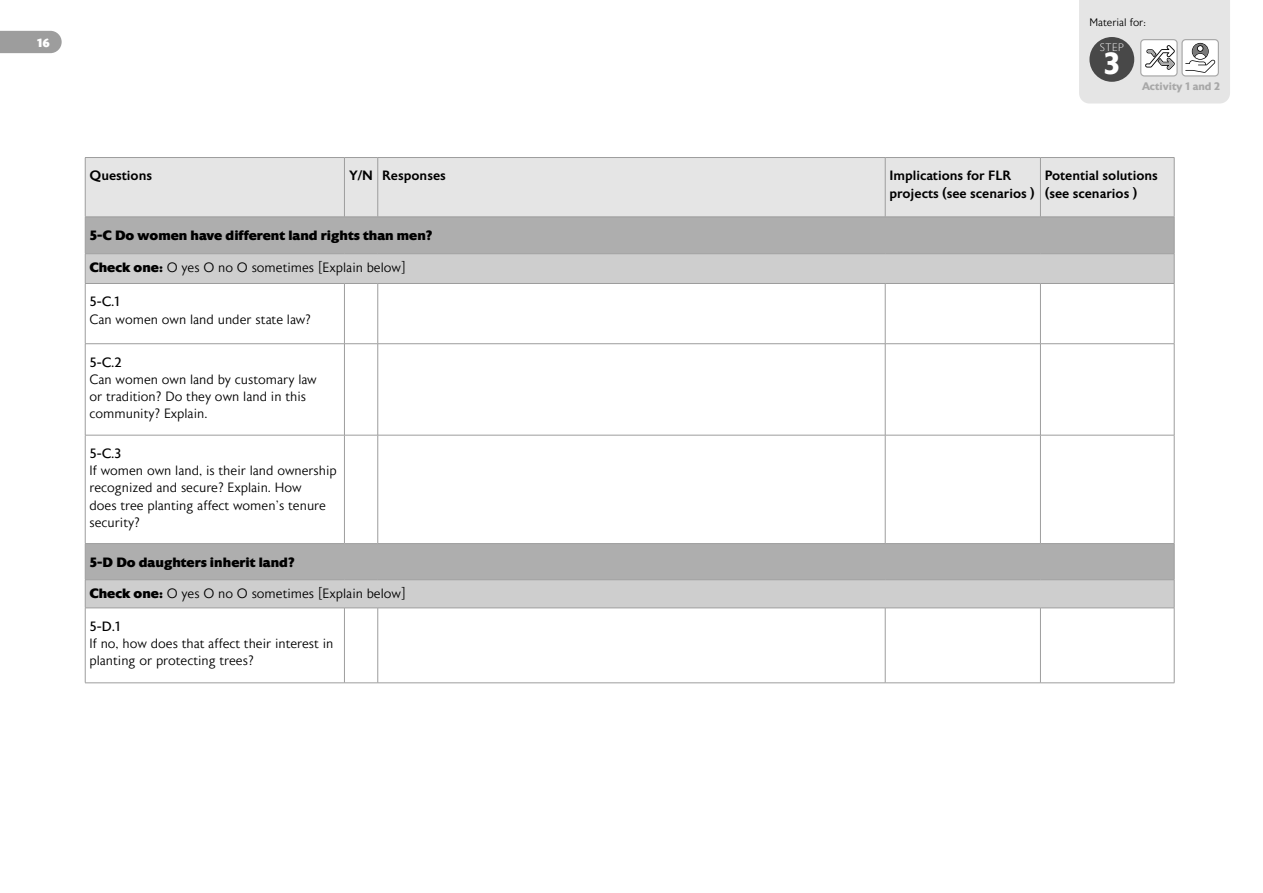
<style>
.page{position:relative;width:1263px;height:893px;background:#fff}
.page>*{position:absolute;margin:0;border:0;box-sizing:border-box;transform-origin:0 0}
.t1{font:700 30.6px "Astoria Sans";color:#fff}
.t2{font:300 13.5px/17.2px "Astoria Sans";color:#000}
.t3{font:500 13.5px/17.2px "Astoria Sans";color:#000}
.t4{font:800 13.5px "Astoria Sans";color:#000}
.t5{font:13.5px "Astoria Sans";color:#000}
.t6{font:800 12px "Astoria Sans";color:#fff}
.t7{font:700 10.95px "Astoria Sans";color:#a8a8a8}
.t8{font:300 10.95px "Astoria Sans";color:#000}
.t9{font:200 10.8px "Astoria Sans";color:#fff}
.s1{font-weight:800}
</style>
<div class="page">
<svg style="left:0;top:31px;width:62px;height:22px"></svg>
<div style="left:86px;top:158px;width:1088px;height:59px;background:#e5e5e5"></div>
<div style="left:86px;top:218px;width:1088px;height:35px;background:#aeaeae"></div>
<svg style="left:86px;top:254px;width:1088px;height:354px"></svg>
<div style="left:344px;top:435px;width:34px;height:109px;background:#fff"></div>
<hr style="left:85px;top:217px;width:1px;height:37px;background:#9d9d9d">
<hr style="left:1174px;top:217px;width:1px;height:37px;background:#9d9d9d">
<hr style="left:85px;top:543px;width:259px;height:1px;background:#9d9d9d">
<hr style="left:85px;top:544px;width:1px;height:35px;background:#9d9d9d">
<hr style="left:344px;top:543px;width:34px;height:1px;background:#9d9d9d">
<hr style="left:378px;top:543px;width:507px;height:1px;background:#9d9d9d">
<hr style="left:885px;top:543px;width:155px;height:1px;background:#9d9d9d">
<hr style="left:1040px;top:543px;width:134px;height:1px;background:#9d9d9d">
<hr style="left:1174px;top:544px;width:1px;height:35px;background:#9d9d9d">
<hr style="left:85px;top:157px;width:259px;height:1px;background:#9d9d9d">
<hr style="left:85px;top:158px;width:1px;height:59px;background:#9d9d9d">
<hr style="left:344px;top:157px;width:34px;height:1px;background:#9d9d9d">
<hr style="left:344px;top:158px;width:1px;height:59px;background:#9d9d9d">
<hr style="left:378px;top:157px;width:507px;height:1px;background:#9d9d9d">
<hr style="left:377px;top:158px;width:1px;height:59px;background:#9d9d9d">
<hr style="left:885px;top:157px;width:155px;height:1px;background:#9d9d9d">
<hr style="left:885px;top:158px;width:1px;height:59px;background:#9d9d9d">
<hr style="left:1040px;top:157px;width:134px;height:1px;background:#9d9d9d">
<hr style="left:1040px;top:158px;width:1px;height:59px;background:#9d9d9d">
<hr style="left:1174px;top:158px;width:1px;height:59px;background:#9d9d9d">
<hr style="left:85px;top:217px;width:259px;height:1px;background:#9d9d9d">
<hr style="left:344px;top:217px;width:34px;height:1px;background:#9d9d9d">
<hr style="left:378px;top:217px;width:507px;height:1px;background:#9d9d9d">
<hr style="left:885px;top:217px;width:155px;height:1px;background:#9d9d9d">
<hr style="left:1040px;top:217px;width:134px;height:1px;background:#9d9d9d">
<hr style="left:85px;top:253px;width:259px;height:1px;background:#9d9d9d">
<svg style="left:85px;top:254px;width:1px;height:29px"></svg>
<hr style="left:344px;top:253px;width:34px;height:1px;background:#9d9d9d">
<hr style="left:378px;top:253px;width:507px;height:1px;background:#9d9d9d">
<hr style="left:885px;top:253px;width:155px;height:1px;background:#9d9d9d">
<hr style="left:1040px;top:253px;width:134px;height:1px;background:#9d9d9d">
<svg style="left:1174px;top:254px;width:1px;height:29px"></svg>
<hr style="left:85px;top:283px;width:259px;height:1px;background:#9d9d9d">
<hr style="left:344px;top:283px;width:34px;height:1px;background:#9d9d9d">
<hr style="left:378px;top:283px;width:507px;height:1px;background:#9d9d9d">
<hr style="left:885px;top:283px;width:155px;height:1px;background:#9d9d9d">
<hr style="left:1040px;top:283px;width:134px;height:1px;background:#9d9d9d">
<hr style="left:85px;top:343px;width:259px;height:1px;background:#9d9d9d">
<hr style="left:344px;top:343px;width:34px;height:1px;background:#9d9d9d">
<hr style="left:378px;top:343px;width:507px;height:1px;background:#9d9d9d">
<hr style="left:885px;top:343px;width:155px;height:1px;background:#9d9d9d">
<hr style="left:1040px;top:343px;width:134px;height:1px;background:#9d9d9d">
<hr style="left:85px;top:435px;width:259px;height:1px;background:#9d9d9d">
<hr style="left:344px;top:435px;width:34px;height:1px;background:#9d9d9d">
<hr style="left:378px;top:435px;width:507px;height:1px;background:#9d9d9d">
<hr style="left:885px;top:435px;width:155px;height:1px;background:#9d9d9d">
<hr style="left:1040px;top:435px;width:134px;height:1px;background:#9d9d9d">
<hr style="left:85px;top:579px;width:259px;height:1px;background:#9d9d9d">
<svg style="left:85px;top:580px;width:1px;height:28px"></svg>
<hr style="left:344px;top:579px;width:34px;height:1px;background:#9d9d9d">
<hr style="left:378px;top:579px;width:507px;height:1px;background:#9d9d9d">
<hr style="left:885px;top:579px;width:155px;height:1px;background:#9d9d9d">
<hr style="left:1040px;top:579px;width:134px;height:1px;background:#9d9d9d">
<svg style="left:1174px;top:580px;width:1px;height:28px"></svg>
<hr style="left:85px;top:608px;width:259px;height:1px;background:#9d9d9d">
<hr style="left:344px;top:608px;width:34px;height:1px;background:#9d9d9d">
<hr style="left:378px;top:608px;width:507px;height:1px;background:#9d9d9d">
<hr style="left:885px;top:608px;width:155px;height:1px;background:#9d9d9d">
<hr style="left:1040px;top:608px;width:134px;height:1px;background:#9d9d9d">
<hr style="left:85px;top:683px;width:259px;height:1px;background:#9d9d9d">
<hr style="left:344px;top:683px;width:34px;height:1px;background:#9d9d9d">
<hr style="left:378px;top:683px;width:507px;height:1px;background:#9d9d9d">
<hr style="left:885px;top:683px;width:155px;height:1px;background:#9d9d9d">
<hr style="left:1040px;top:683px;width:134px;height:1px;background:#9d9d9d">
<hr style="left:85px;top:284px;width:1px;height:60px;background:#9d9d9d">
<hr style="left:85px;top:344px;width:1px;height:91px;background:#9d9d9d">
<hr style="left:85px;top:435px;width:1px;height:108px;background:#9d9d9d">
<hr style="left:85px;top:608px;width:1px;height:75px;background:#9d9d9d">
<hr style="left:1040px;top:284px;width:1px;height:60px;background:#9d9d9d">
<hr style="left:1174px;top:284px;width:1px;height:60px;background:#9d9d9d">
<hr style="left:1040px;top:344px;width:1px;height:91px;background:#9d9d9d">
<hr style="left:1174px;top:344px;width:1px;height:91px;background:#9d9d9d">
<hr style="left:1040px;top:435px;width:1px;height:108px;background:#9d9d9d">
<hr style="left:1174px;top:435px;width:1px;height:108px;background:#9d9d9d">
<hr style="left:1040px;top:608px;width:1px;height:75px;background:#9d9d9d">
<hr style="left:1174px;top:608px;width:1px;height:75px;background:#9d9d9d">
<hr style="left:344px;top:284px;width:1px;height:60px;background:#9d9d9d">
<hr style="left:377px;top:284px;width:1px;height:60px;background:#9d9d9d">
<hr style="left:885px;top:284px;width:1px;height:60px;background:#9d9d9d">
<hr style="left:344px;top:344px;width:1px;height:91px;background:#9d9d9d">
<hr style="left:377px;top:344px;width:1px;height:91px;background:#9d9d9d">
<hr style="left:885px;top:344px;width:1px;height:91px;background:#9d9d9d">
<hr style="left:344px;top:435px;width:1px;height:108px;background:#9d9d9d">
<hr style="left:377px;top:435px;width:1px;height:108px;background:#9d9d9d">
<hr style="left:885px;top:435px;width:1px;height:108px;background:#9d9d9d">
<hr style="left:344px;top:608px;width:1px;height:75px;background:#9d9d9d">
<hr style="left:377px;top:608px;width:1px;height:75px;background:#9d9d9d">
<hr style="left:885px;top:608px;width:1px;height:75px;background:#9d9d9d">
<svg style="left:1079px;top:0;width:151px;height:104px"></svg>
<p class="t6" style="left:37px;top:36px;width:14px">16</p>
<p class="t8" style="left:1089px;top:16px;width:58px">Material for:</p>
<p class="t9" style="left:1100px;top:41px;width:26px">STEP</p>
<h1 class="t1" style="left:1104px;top:46px;width:18px">3</h1>
<p class="t7" style="left:1142px;top:80px;width:80px">Activity 1 and 2</p>
<p class="t3" style="left:89px;top:167px;width:64px">Questions</p>
<p class="t3" style="left:349px;top:167px;width:98px">Y/N Responses</p>
<p class="t3" style="left:889px;top:167px;width:147px">Implications for FLR projects (see scenarios )</p>
<p class="t3" style="left:1045px;top:167px;width:115px">Potential solutions (see scenarios )</p>
<p class="t4" style="left:89px;top:227px;width:344px">5-C Do women have different land rights than men?</p>
<p class="t2" style="left:89px;top:260px;width:318px"><span class="s1">Check one:</span> O yes O no O sometimes [Explain below]</p>
<p class="t5" style="left:89px;top:294px;width:32px">5-C.1</p>
<p class="t2" style="left:89px;top:311px;width:223px">Can women own land under state law?</p>
<p class="t5" style="left:89px;top:355px;width:34px">5-C.2</p>
<p class="t2" style="left:89px;top:371px;width:229px">Can women own land by customary law or tradition? Do they own land in this community? Explain.</p>
<p class="t5" style="left:89px;top:446px;width:33px">5-C.3</p>
<p class="t2" style="left:89px;top:462px;width:249px">If women own land, is their land ownership recognized and secure? Explain. How<br>does tree planting affect women’s tenure security?</p>
<p class="t4" style="left:89px;top:554px;width:206px">5-D Do daughters inherit land?</p>
<p class="t2" style="left:89px;top:586px;width:318px"><span class="s1">Check one:</span> O yes O no O sometimes [Explain below]</p>
<p class="t5" style="left:89px;top:619px;width:32px">5-D.1</p>
<p class="t2" style="left:89px;top:635px;width:245px">If no, how does that affect their interest in planting or protecting trees?</p>
</div>
